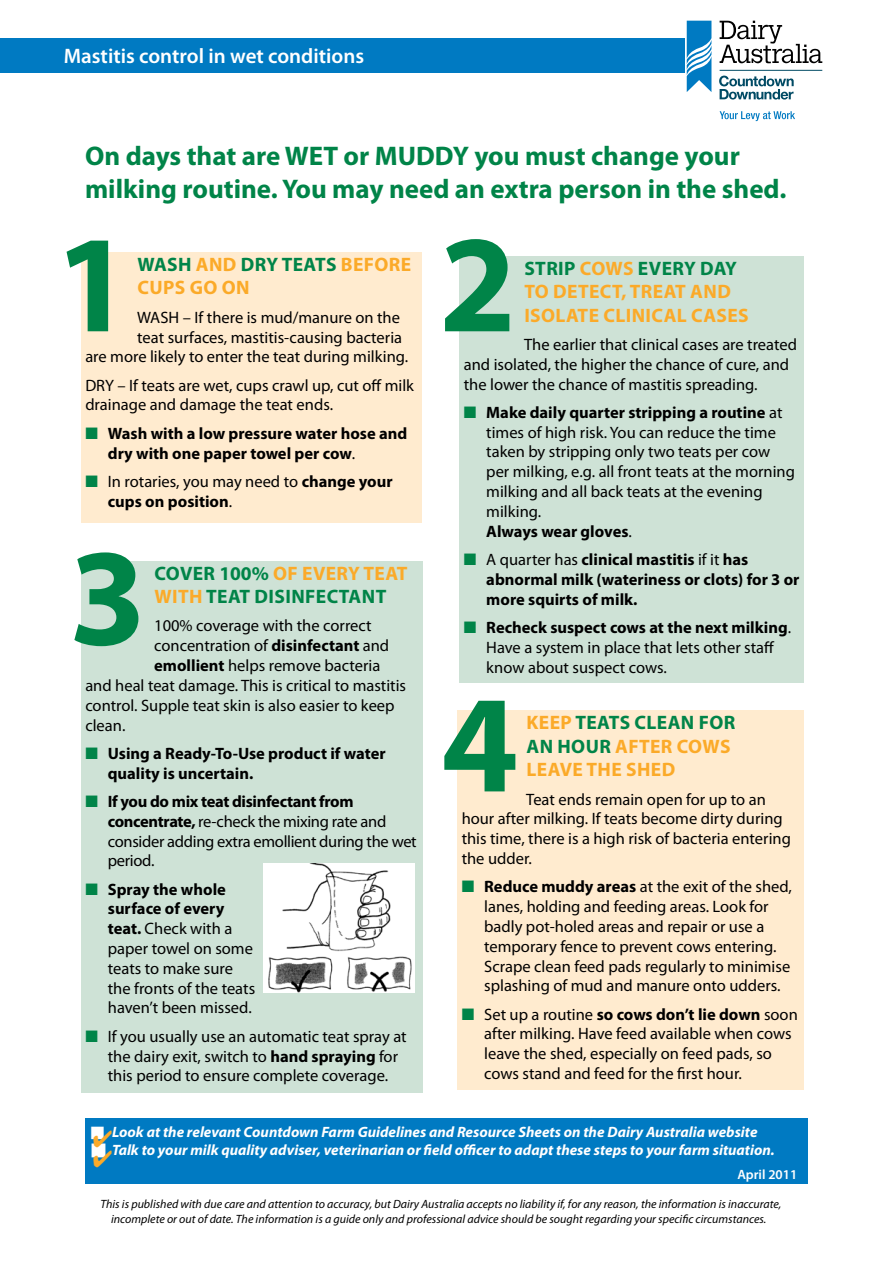
<style>
.page{position:relative;width:893px;height:1263px;background:#fff}
.page>*{position:absolute;margin:0;border:0;box-sizing:border-box;transform-origin:0 0}
.t1{font:700 139.5px "Myriad Pro";color:#008448}
.t2{font:700 27px/33px "Myriad Pro";color:#008448}
.t3{font:600 21px "Myriad Pro";color:#fff}
.t4{font:700 19.5px/23.4px "Myriad Pro";letter-spacing:.02em;color:#fbaa29}
.t5{font:700 19.5px/23.4px "Myriad Pro";letter-spacing:.02em;color:#008448}
.t6{font:16.5px/19.8px "Myriad Pro";color:#000}
.t7{font:700 16.5px/19.8px "Myriad Pro";color:#000}
.t8{font:16.5px/19.8px "Myriad Pro";letter-spacing:-.02em;color:#000}
.t9{font:italic 700 15px "Myriad Pro";color:#fff}
.t10{font:600 13.5px "Myriad Pro";color:#fff}
.t11{font:italic 12px/15px "Myriad Pro";color:#000;text-align:center}
.s1{color:#008448}
.s2{font-weight:400}
.s3{font-weight:700}
.s4{color:#fbaa29}
</style>
<div class="page">
<div style="left:0;top:38px;width:685px;height:34px;background:#007ac2"></div>
<svg style="left:687px;top:21px;width:24px;height:71px"></svg>
<svg style="left:720px;top:21px;width:102px;height:42px"></svg>
<hr style="left:720px;top:70px;width:102px;height:1px;background:#004a64">
<svg style="left:720px;top:111px;width:75px;height:10px"></svg>
<svg style="left:719px;top:76px;width:75px;height:24px"></svg>
<div style="left:85px;top:1118px;width:723px;height:66px;background:#007ac2"></div>
<div style="left:81px;top:252px;width:340px;height:271px;background:#ffebcf"></div>
<div style="left:459px;top:256px;width:345px;height:426px;background:#cee2d6"></div>
<div style="left:81px;top:561px;width:341px;height:532px;background:#cee2d6"></div>
<div style="left:457px;top:711px;width:347px;height:379px;background:#ffebcf"></div>
<img style="left:264px;top:863px;width:150px;height:130px">
<p class="t3" style="left:64px;top:43px;width:302px">Mastitis control in wet conditions</p>
<h2 class="t2" style="left:85px;top:138px;width:703px">On days that are WET or MUDDY you must change your milking routine. You may need an extra person in the shed.</h2>
<h1 class="t1" style="left:55px;top:193px;width:79px">1</h1>
<h1 class="t1" style="left:439px;top:193px;width:79px">2</h1>
<p class="t4" style="left:137px;top:252px;width:250px"><span class="s1">WASH</span> and <span class="s1">DRY TEATS</span> before cu ps go on</p>
<p class="t6" style="left:137px;top:307px;width:264px">WASH – If there is mud/manure on the</p>
<p class="t6" style="left:137px;top:327px;width:266px">teat surfaces, mastitis-causing bacteria</p>
<p class="t6" style="left:85px;top:347px;width:324px">are more likely to enter the teat during milking.</p>
<p class="t6" style="left:85px;top:375px;width:330px">DRY – If teats are wet, cups crawl up, cut off milk drainage and damage the teat ends.</p>
<p class="t7" style="left:108px;top:423px;width:301px;text-indent:-23px"><span class="s1">■</span> Wash with a low pressure water hose and dry with one paper towel per cow<span class="s2">.</span></p>
<p class="t6" style="left:108px;top:471px;width:286px;text-indent:-23px"><span class="s1">■</span> In rotaries, you may need to <span class="s3">change your cups on position</span>.</p>
<p class="t5" style="left:524px;top:256px;width:70px">STRIP <span class="s4">cows</span></p>
<p class="t5" style="left:638px;top:256px;width:100px">EVERY DAY</p>
<p class="t4" style="left:524px;top:279px;width:42px">to detect</p>
<p class="t4" style="left:621px;top:279px;width:21px">, treat</p>
<p class="t4" style="left:690px;top:279px;width:40px">and</p>
<p class="t4" style="left:524px;top:303px;width:54px">isolate</p>
<p class="t4" style="left:603px;top:303px;width:100px">clinical cases</p>
<p class="t6" style="left:464px;top:334px;width:335px;text-indent:60px">The earlier that clinical cases are treated and isolated, the higher the chance of cure, and the lower the chance of mastitis spreading.</p>
<p class="t6" style="left:486px;top:402px;width:310px;text-indent:-23px"><span class="s1">■</span> <span class="s3">Make daily quarter stripping a routine</span> at times of high risk. You can reduce the time taken by stripping only two teats per cow per milking, e.g. all front teats at the morning milking and all back teats at the evening milking.<br><span class="s3">Always wear gloves</span>.</p>
<p class="t7" style="left:486px;top:549px;width:315px;text-indent:-23px"><span class="s1">■</span> <span class="s2">A quarter has</span> clinical mastitis <span class="s2">if it</span> has abnormal milk (wateriness or clots) for 3 or more squirts of milk.</p>
<p class="t6" style="left:486px;top:617px;width:306px;text-indent:-23px"><span class="s1">■</span> <span class="s3">Recheck suspect cows at the next milking</span>.<br>Have a system in place that lets other staff know about suspect cows.</p>
<h1 class="t1" style="left:69px;top:507px;width:79px">3</h1>
<p class="t5" style="left:154px;top:561px;width:160px">COVER 100% <span class="s4">of every</span></p>
<p class="t4" style="left:364px;top:561px;width:12px">teat</p>
<p class="t4" style="left:154px;top:584px;width:13px">with</p>
<p class="t5" style="left:206px;top:584px;width:182px">TEAT DISINF ECTANT</p>
<p class="t6" style="left:154px;top:616px;width:219px">100% coverage with the correct</p>
<p class="t6" style="left:154px;top:636px;width:236px">concentration of <span class="s3">disinfectant</span> and</p>
<p class="t6" style="left:154px;top:655px;width:228px"><span class="s3">emollient</span> helps remove bacteria</p>
<p class="t6" style="left:85px;top:675px;width:322px">and heal teat damage. This is critical to mastitis</p>
<p class="t6" style="left:85px;top:695px;width:311px">control. Supple teat skin is also easier to keep</p>
<p class="t6" style="left:85px;top:715px;width:42px">clean.</p>
<p class="t7" style="left:108px;top:743px;width:279px;text-indent:-23px"><span class="s1">■</span> Using a Ready-To-Use product if water quality is uncertain.</p>
<p class="t8" style="left:108px;top:791px;width:310px;text-indent:-23px"><span class="s1">■</span> <span class="s3">If you do mix teat disinfectant from concentrate,</span> re-check the mixing rate and consider adding extra emollient during the wet period.</p>
<p class="t6" style="left:108px;top:879px;width:149px;text-indent:-23px"><span class="s1">■</span> <span class="s3">Spray the whole surface of every teat.</span> Check with a paper towel on some teats to make sure the fronts of the teats haven’t been missed.</p>
<p class="t6" style="left:108px;top:1026px;width:300px;text-indent:-23px"><span class="s1">■</span> If you usually use an automatic teat spray at the dairy exit, switch to <span class="s3">hand spraying</span> for this period to ensure complete coverage.</p>
<h1 class="t1" style="left:441px;top:653px;width:79px">4</h1>
<p class="t5" style="left:526px;top:710px;width:210px"><span class="s4">Keep</span> TEATS CLEAN FOR<br>AN HOUR <span class="s4">after</span></p>
<p class="t4" style="left:677px;top:734px;width:15px">cows</p>
<p class="t4" style="left:526px;top:757px;width:23px">leave</p>
<p class="t4" style="left:586px;top:757px;width:13px">the</p>
<p class="t4" style="left:626px;top:757px;width:13px">shed</p>
<p class="t6" style="left:462px;top:789px;width:331px;text-indent:65px">Teat ends remain open for up to an hour after milking. If teats become dirty during this time, there is a high risk of bacteria entering the udder.</p>
<p class="t6" style="left:484px;top:876px;width:309px;text-indent:-23px"><span class="s1">■</span> <span class="s3">Reduce muddy areas</span> at the exit of the shed, lanes, holding and feeding areas. Look for badly pot-holed areas and repair or use a temporary fence to prevent cows entering.<br>Scrape clean feed pads regularly to minimise splashing of mud and manure onto udders.</p>
<p class="t6" style="left:484px;top:1004px;width:315px;text-indent:-23px"><span class="s1">■</span> Set up a routine <span class="s3">so cows don’t lie down</span> soon after milking. Have feed available when cows leave the shed, especially on feed pads, so cows stand and feed for the first hour.</p>
<p class="t9" style="left:91px;top:1122px;width:668px">■ Look at the relevant Countdown Farm Guidelines and Resource Sheets on the Dairy Australia website</p>
<p class="t9" style="left:91px;top:1140px;width:685px">■<sup>✔</sup>Talk to your milk quality adviser, veterinarian or field officer to adapt these steps to your farm situation.</p>
<p class="t10" style="left:737px;top:1166px;width:61px">April 2011</p>
<p class="t11" style="left:100px;top:1196px;width:682px">This is published with due care and attention to accuracy, but Dairy Australia accepts no liability if, for any reason, the information is inaccurate, incomplete or out of date. The information is a guide only and professional advice should be sought regarding your specific circumstances.</p>
</div>
